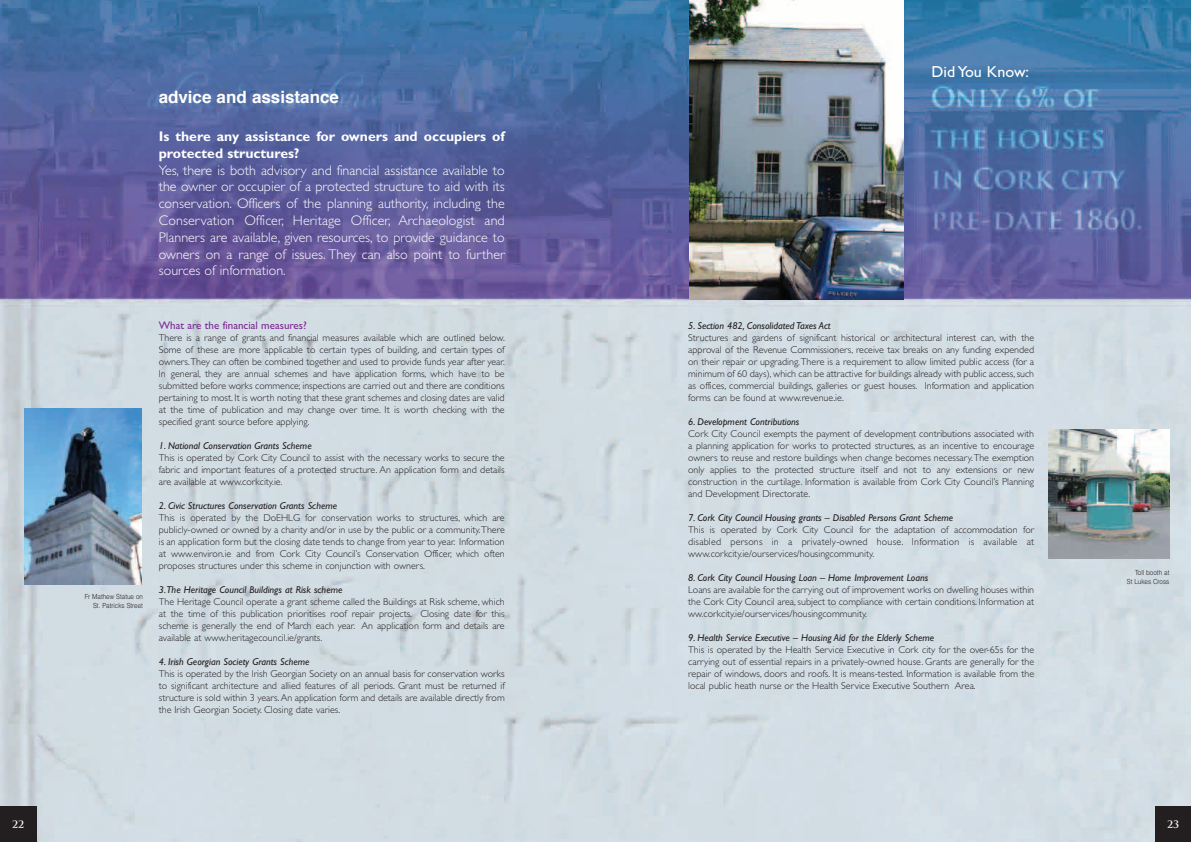
<style>
.page{position:relative;width:1191px;height:842px;background:#fff}
.page>*{position:absolute;margin:0;border:0;box-sizing:border-box;transform-origin:0 0}
.t1{font:700 17px "Helvetica";color:#fff}
.t2{font:16px "Gill Sans";color:#fff}
.t3{font:300 14px/16.8px "Gill Sans";color:#fff;text-align:justify}
.t4{font:700 14px/16.8px "Gill Sans";color:#fff}
.t5{font:11px "Gill Sans";color:#7b2991}
.t6{font:300 10px/12px "Gill Sans";color:#231f20;text-align:justify}
.t7{font:italic 10px "Gill Sans";color:#231f20}
.t8{font:700 10px "Trajan Pro";color:#fff}
.t9{font:300 7px/8.4px "Helvetica";color:#231f20;text-align:right;scale:.9 1}
</style>
<div class="page">
<img style="left:0;top:0;width:1191px;height:842px">
<div style="left:1155px;top:806px;width:36px;height:36px;background:#231f20"></div>
<div style="left:0;top:806px;width:36px;height:36px;background:#231f20"></div>
<img style="left:689px;top:0;width:214px;height:300px">
<img style="left:1048px;top:429px;width:121px;height:129px">
<img style="left:24px;top:408px;width:117px;height:177px">
<h1 class="t1" style="left:159px;top:90px;width:182px">advice and assistance</h1>
<h3 class="t4" style="left:159px;top:129px;width:347px">Is there any assistance for owners and occupiers of protected structures?</h3>
<p class="t3" style="left:159px;top:163px;width:347px">Yes, there is both advisory and financial assistance available to the owner or occupier of a protected structure to aid with its conservation. Officers of the planning authority, including the Conservation Officer, Heritage Officer, Archaeologist and Planners are available, given resources, to provide guidance to owners on a range of issues. They can also point to further sources of information.</p>
<p class="t9" style="left:85px;top:593px;width:66px">Fr Mathew Statue on<br>St. Patricks Street</p>
<p class="t5" style="left:159px;top:321px;width:149px">What are the financial measures?</p>
<p class="t6" style="left:159px;top:333px;width:347px">There is a range of grants and financial measures available which are outlined below.<br>Some of these are more applicable to certain types of building, and certain types of owners.They can often be combined together and used to provide funds year after year.<br>In general, they are annual schemes and have application forms, which have to be submitted before works commence; inspections are carried out and there are conditions pertaining to most. It is worth noting that these grant schemes and closing dates are valid at the time of publication and may change over time. It is worth checking with the specified grant source before applying.</p>
<p class="t7" style="left:159px;top:442px;width:154px">1. National Conservation Grants Scheme</p>
<p class="t6" style="left:159px;top:453px;width:347px">This is operated by Cork City Council to assist with the necessary works to secure the fabric and important features of a protected structure. An application form and details are available at www.corkcity.ie.</p>
<p class="t7" style="left:159px;top:502px;width:180px">2. Civic Structures Conservation Grants Scheme</p>
<p class="t6" style="left:159px;top:513px;width:347px">This is operated by the DoEHLG for conservation works to structures, which are publicly-owned or owned by a charity and/or in use by the public or a community.There is an application form but the closing date tends to change from year to year. Information at www.environ.ie and from Cork City Council’s Conservation Officer, which often proposes structures under this scheme in conjunction with owners.</p>
<p class="t7" style="left:159px;top:586px;width:185px">3.The Heritage Council Buildings at Risk scheme</p>
<p class="t6" style="left:159px;top:597px;width:347px">The Heritage Council operate a grant scheme called the Buildings at Risk scheme, which at the time of this publication prioritises roof repair projects. Closing date for this scheme is generally the end of March each year. An application form and details are available at www.heritagecouncil.ie/grants.</p>
<p class="t7" style="left:159px;top:658px;width:152px">4. Irish Georgian Society Grants Scheme</p>
<p class="t6" style="left:159px;top:669px;width:347px">This is operated by the Irish Georgian Society on an annual basis for conservation works to significant architecture and allied features of all periods. Grant must be returned if structure is sold within 3 years.An application form and details are available directly from the Irish Georgian Society. Closing date varies.</p>
<h2 class="t2" style="left:931px;top:66px;width:99px">Did You Know:</h2>
<p class="t7" style="left:688px;top:322px;width:144px">5. Section 482, Consolidated Taxes Act</p>
<p class="t6" style="left:688px;top:333px;width:347px">Structures and gardens of significant historical or architectural interest can, with the approval of the Revenue Commissioners, receive tax breaks on any funding expended on their repair or upgrading.There is a requirement to allow limited public access (for a minimum of 60 days), which can be attractive for buildings already with public access, such as offices, commercial buildings, galleries or guest houses. Information and application forms can be found at www.revenue.ie.</p>
<p class="t7" style="left:688px;top:418px;width:113px">6. Development Contributions</p>
<p class="t6" style="left:688px;top:429px;width:347px">Cork City Council exempts the payment of development contributions associated with a planning application for works to protected structures, as an incentive to encourage owners to reuse and restore buildings when change becomes necessary.The exemption only applies to the protected structure itself and not to any extensions or new construction in the curtilage. Information is available from Cork City Council’s Planning and Development Directorate.</p>
<p class="t7" style="left:688px;top:514px;width:267px">7. Cork City Council Housing grants – Disabled Persons Grant Scheme</p>
<p class="t6" style="left:688px;top:525px;width:347px">This is operated by Cork City Council for the adaptation of accommodation for disabled persons in a privately-owned house. Information is available at www.corkcity.ie/ourservices/housingcommunity.</p>
<p class="t7" style="left:688px;top:574px;width:242px">8. Cork City Council Housing Loan – Home Improvement Loans</p>
<p class="t6" style="left:688px;top:585px;width:347px">Loans are available for the carrying out of improvement works on dwelling houses within the Cork City Council area, subject to compliance with certain conditions. Information at ww.corkcity.ie/ourservices/housingcommunity.</p>
<p class="t7" style="left:688px;top:634px;width:247px">9. Health Service Executive – Housing Aid for the Elderly Scheme</p>
<p class="t6" style="left:688px;top:645px;width:347px">This is operated by the Health Service Executive in Cork city for the over-65s for the carrying out of essential repairs in a privately-owned house. Grants are generally for the repair of windows, doors and roofs. It is means-tested. Information is available from the local public heath nurse or the Health Service Executive Southern Area.</p>
<p class="t9" style="left:1126px;top:569px;width:49px">Toll booth at<br>St Lukes Cross</p>
<p class="t8" style="left:12px;top:818px;width:13px">22</p>
<p class="t8" style="left:1167px;top:818px;width:13px">23</p>
</div>
